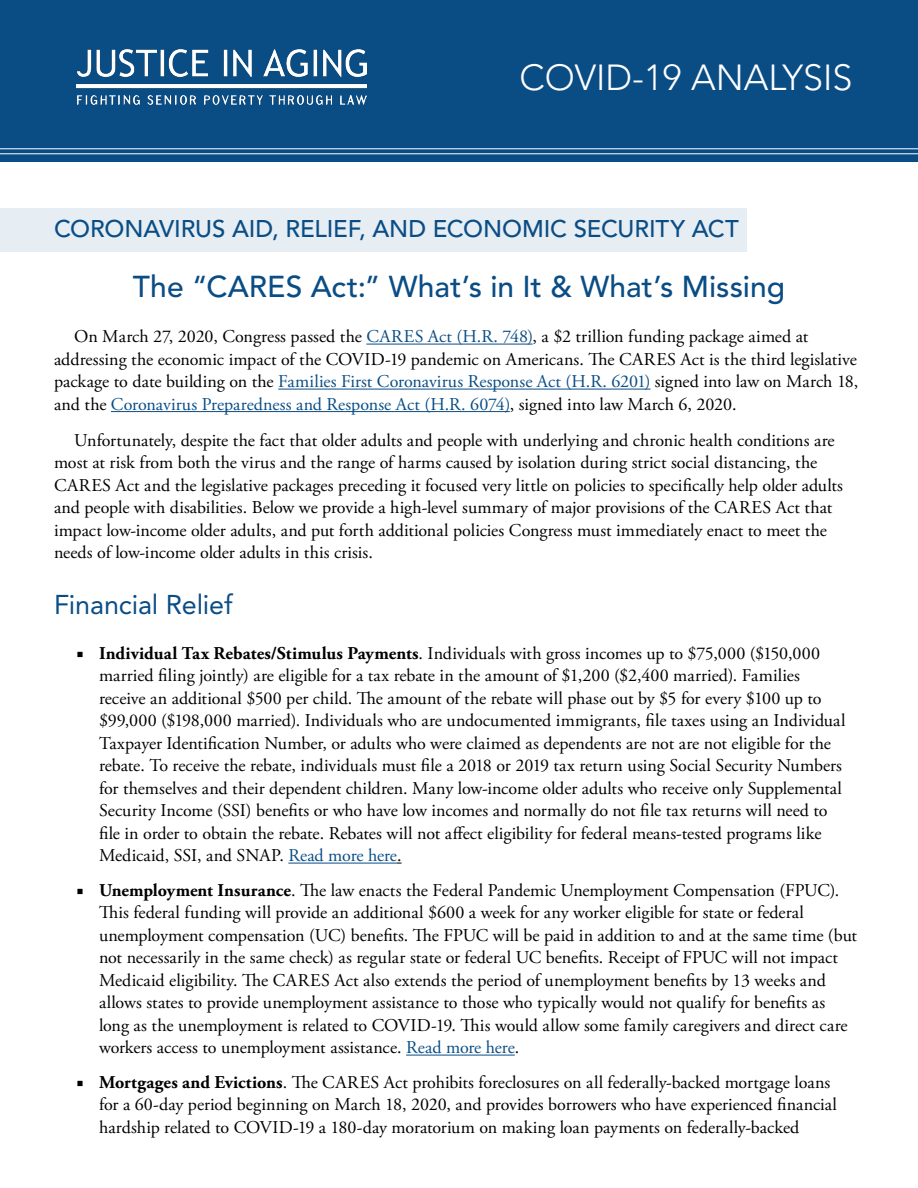
<style>
.page{position:relative;width:918px;height:1188px;background:#fff}
.page>*{position:absolute;margin:0;border:0;box-sizing:border-box;transform-origin:0 0}
.t1{font:300 36px "Avenir LT Std";color:#fff}
.t2{font:500 30px "Avenir LT Std";color:#0a4d85}
.Subhead_1{font:27px "Avenir LT Std";letter-spacing:-.005em;color:#0a4d85}
.t3{font:500 24px "Avenir LT Std";letter-spacing:-.005em;color:#0a4d85}
.Body_Text{font:18px/22.5px "Adobe Garamond Pro";color:#000}
.s1{color:#0a4d85}
.s2{font-family:"Minion Pro"}
.s3{font-weight:700}
</style>
<div class="page">
<div style="left:0;top:208px;width:747px;height:44px;background:#e6edf3"></div>
<div style="left:0;top:0;width:918px;height:161px;background:#0a4d85"></div>
<hr style="left:0;top:148px;width:918px;height:1px;background:#fff">
<hr style="left:0;top:153px;width:918px;height:1px;background:#fff">
<img style="left:76px;top:49px;width:290px;height:56px">
<hr style="left:366px;top:344px;width:167px;height:1px;background:#0a4d85">
<hr style="left:278px;top:389px;width:372px;height:1px;background:#0a4d85">
<hr style="left:111px;top:411px;width:399px;height:1px;background:#0a4d85">
<hr style="left:288px;top:863px;width:109px;height:1px;background:#0a4d85">
<hr style="left:406px;top:1055px;width:109px;height:1px;background:#0a4d85">
<h1 class="t1" style="left:519px;top:56px;width:334px">COVID-19 ANALYSIS</h1>
<p class="t3" style="left:54px;top:215px;width:687px">CORONAVIRUS AID, RELIEF, AND ECONOMIC SECURITY ACT</p>
<p class="t2" style="left:133px;top:270px;width:654px">The “CARES Act:” What’s in It &amp; What’s Missing</p>
<p class="Body_Text" style="left:54px;top:326px;width:806px;text-indent:20px">On March 27, 2020, Congress passed the <span class="s1">CARES Act (H.R. 748)</span>, a $2 trillion funding package aimed at addressing the economic impact of the COVID-19 pandemic on Americans. The CARES Act is the third legislative package to date building on the <span class="s1">Families First Coronavirus Response Act (H.R. 6201)</span> signed into law on March 18, and the <span class="s1">Coronavirus Preparedness and Response Act (H.R. 6074)</span>, signed into law March 6, 2020.</p>
<p class="Body_Text" style="left:54px;top:429px;width:791px;text-indent:20px">Unfortunately, despite the fact that older adults and people with underlying and chronic health conditions are most at risk from both the virus and the range of harms caused by isolation during strict social distancing, the CARES Act and the legislative packages preceding it focused very little on policies to specifically help older adults and people with disabilities. Below we provide a high-level summary of major provisions of the CARES Act that impact low-income older adults, and put forth additional policies Congress must immediately enact to meet the needs of low-income older adults in this crisis.</p>
<p class="Subhead_1" style="left:54px;top:589px;width:180px">Financial Relief</p>
<p class="Body_Text" style="left:99px;top:642px;width:748px;text-indent:-22px"><span class="s2">■</span> <span class="s3">Individual Tax Rebates/Stimulus Payments</span>. Individuals with gross incomes up to $75,000 ($150,000 married filing jointly) are eligible for a tax rebate in the amount of $1,200 ($2,400 married). Families receive an additional $500 per child. The amount of the rebate will phase out by $5 for every $100 up to $99,000 ($198,000 married). Individuals who are undocumented immigrants, file taxes using an Individual Taxpayer Identification Number, or adults who were claimed as dependents are not are not eligible for the rebate. To receive the rebate, individuals must file a 2018 or 2019 tax return using Social Security Numbers for themselves and their dependent children. Many low-income older adults who receive only Supplemental Security Income (SSI) benefits or who have low incomes and normally do not file tax returns will need to file in order to obtain the rebate. Rebates will not affect eligibility for federal means-tested programs like Medicaid, SSI, and SNAP. <span class="s1">Read more here</span>.</p>
<p class="Body_Text" style="left:99px;top:879px;width:760px;text-indent:-22px"><span class="s2">■</span> <span class="s3">Unemployment Insurance</span>. The law enacts the Federal Pandemic Unemployment Compensation (FPUC).<br>This federal funding will provide an additional $600 a week for any worker eligible for state or federal unemployment compensation (UC) benefits. The FPUC will be paid in addition to and at the same time (but not necessarily in the same check) as regular state or federal UC benefits. Receipt of FPUC will not impact Medicaid eligibility. The CARES Act also extends the period of unemployment benefits by 13 weeks and allows states to provide unemployment assistance to those who typically would not qualify for benefits as long as the unemployment is related to COVID-19. This would allow some family caregivers and direct care workers access to unemployment assistance. <span class="s1">Read more here</span>.</p>
<p class="Body_Text" style="left:99px;top:1071px;width:740px;text-indent:-22px"><span class="s2">■</span> <span class="s3">Mortgages and Evictions</span>. The CARES Act prohibits foreclosures on all federally-backed mortgage loans for a 60-day period beginning on March 18, 2020, and provides borrowers who have experienced financial hardship related to COVID-19 a 180-day moratorium on making loan payments on federally-backed</p>
</div>
